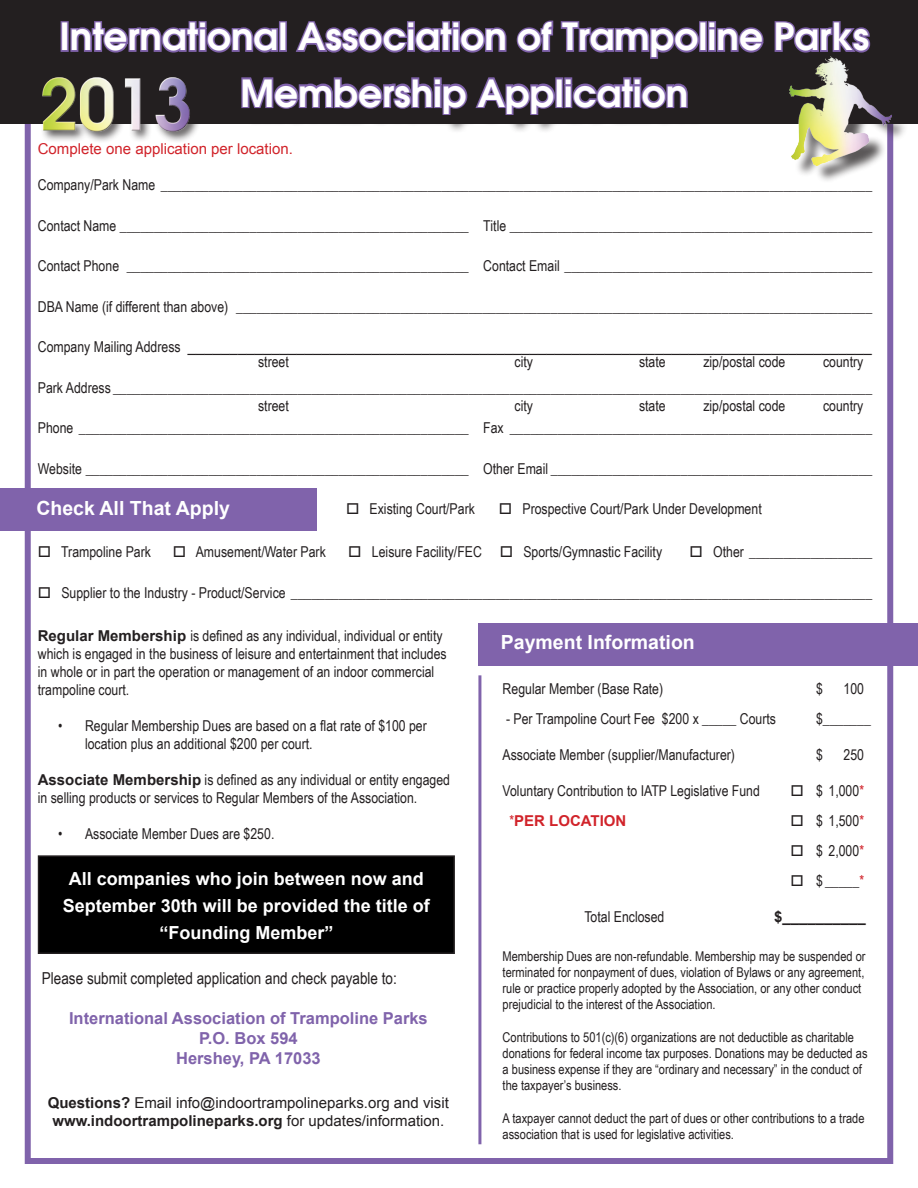
<style>
.page{position:relative;width:918px;height:1188px;background:#fff}
.page>*{position:absolute;margin:0;border:0;box-sizing:border-box;transform-origin:0 0}
.t1{font:600 37.5px "Avant Garde";color:#fff}
.t2{font:700 19.5px "Arial";color:#fff}
.t3{font:700 18px/27px "Arial";color:#fff;text-align:center}
.t4{font:700 16.5px/19.8px "Arial";color:#8063ab;text-align:center}
.t5{font:16.5px "Arial Narrow";color:#231f20}
.t6{font:15px/18px "Arial Narrow";color:#231f20}
.t7{font:15px/18px "Arial";color:#231f20;text-align:center}
.t8{font:15px "Arial";color:#d1232a}
.t9{font:700 15px "Arial";color:#d1232a}
.t10{font:700 15px "Arial";color:#231f20}
.t11{font:13.5px/16.2px "Arial Narrow";color:#231f20}
.s1{font-family:"Arial Narrow"}
.s2{font-family:"Arial";font-weight:700}
.s3{font-weight:700}
.s4{color:#d1232a}
.s5{font-family:"Arial Narrow";font-weight:400}
</style>
<div class="page">
<div style="left:25px;top:98px;width:868px;height:1066px;border:6px solid #8063ab"></div>
<div style="left:0;top:0;width:918px;height:123px;background:#231f20"></div>
<div style="left:40px;top:74px;width:162px;height:69px;background:#231f20;opacity:.75"></div>
<img style="left:32px;top:74px;width:166px;height:69px">
<div style="left:1px;top:488px;width:316px;height:43px;background:#8063ab"></div>
<div style="left:244px;top:80px;width:462px;height:54px;background:#231f20;opacity:.75"></div>
<svg style="left:241px;top:78px;width:448px;height:39px"></svg>
<div style="left:478px;top:623px;width:440px;height:43px;background:#8063ab"></div>
<hr style="left:478px;top:675px;width:3px;height:469px;background:#8063ab">
<div style="left:39px;top:856px;width:415px;height:97px;background:#000"></div>
<div style="left:38px;top:855px;width:417px;height:99px;border:2px solid #231f20"></div>
<div style="left:63px;top:24px;width:825px;height:54px;background:#231f20"></div>
<svg style="left:60px;top:21px;width:227px;height:32px"></svg>
<svg style="left:295px;top:21px;width:212px;height:32px"></svg>
<svg style="left:516px;top:20px;width:248px;height:39px"></svg>
<svg style="left:774px;top:21px;width:97px;height:32px"></svg>
<div style="left:792px;top:60px;width:118px;height:124px;background:#231f20;opacity:.75"></div>
<img style="left:790px;top:56px;width:102px;height:110px">
<h1 class="t1" style="left:59px;top:12px;width:811px">International Association of Trampoline Parks</h1>
<h1 class="t1" style="left:240px;top:68px;width:449px">Membership Application</h1>
<p class="t8" style="left:38px;top:139px;width:257px">Complete one application per location.</p>
<p class="t6" style="left:38px;top:176px;width:836px">Company/Park Name ________________________________________________________________________________________________________</p>
<p class="t6" style="left:38px;top:216px;width:836px">Contact Name ___________________________________________________ Title _____________________________________________________</p>
<p class="t6" style="left:38px;top:257px;width:836px">Contact Phone __________________________________________________ Contact Email _____________________________________________</p>
<p class="t6" style="left:38px;top:297px;width:836px">DBA Name (if different than above) _____________________________________________________________________________________________</p>
<p class="t7" style="left:38px;top:338px;width:836px"><span class="s1">Company Mailing Address</span> __________________________________________________________________________________</p>
<p class="t6" style="left:38px;top:378px;width:836px">Park Address _______________________________________________________________________________________________________________</p>
<p class="t6" style="left:38px;top:419px;width:836px">Phone _________________________________________________________ Fax _____________________________________________________</p>
<p class="t6" style="left:38px;top:459px;width:836px">Website ________________________________________________________ Other Email _______________________________________________</p>
<p class="t6" style="left:258px;top:352px;width:32px">street</p>
<p class="t6" style="left:515px;top:352px;width:20px">city</p>
<p class="t6" style="left:639px;top:352px;width:28px">state</p>
<p class="t6" style="left:703px;top:352px;width:84px">zip/postal code</p>
<p class="t6" style="left:823px;top:352px;width:42px">country</p>
<p class="t6" style="left:258px;top:396px;width:32px">street</p>
<p class="t6" style="left:515px;top:396px;width:20px">city</p>
<p class="t6" style="left:639px;top:396px;width:28px">state</p>
<p class="t6" style="left:703px;top:396px;width:84px">zip/postal code</p>
<p class="t6" style="left:823px;top:396px;width:42px">country</p>
<h2 class="t2" style="left:36px;top:495px;width:195px">Check All That Apply</h2>
<p class="t6" style="left:38px;top:543px;width:115px">□ Trampoline Park</p>
<p class="t6" style="left:173px;top:543px;width:155px">□ Amusement/Water Park</p>
<p class="t6" style="left:348px;top:543px;width:315px">□ Leisure Facility/FEC □ Sports/Gymnastic Facility</p>
<p class="t6" style="left:690px;top:543px;width:184px">□ Other __________________</p>
<p class="t6" style="left:38px;top:583px;width:836px">□ Supplier to the Industry - Product/Service _____________________________________________________________________________________</p>
<p class="t6" style="left:346px;top:499px;width:130px">□ Existing Court/Park</p>
<p class="t6" style="left:499px;top:499px;width:264px">□ Prospective Court/Park Under Development</p>
<p class="t6" style="left:38px;top:627px;width:410px"><span class="s2">Regular Membership</span> is defined as any individual, individual or entity which is engaged in the business of leisure and entertainment that includes in whole or in part the operation or management of an indoor commercial trampoline court.</p>
<p class="t6" style="left:85px;top:717px;width:343px;text-indent:-27px">• Regular Membership Dues are based on a flat rate of $100 per location plus an additional $200 per court.</p>
<p class="t6" style="left:38px;top:771px;width:414px"><span class="s2">Associate Membership</span> is defined as any individual or entity engaged in selling products or services to Regular Members of the Association.</p>
<p class="t6" style="left:58px;top:825px;width:218px">• Associate Member Dues are $250.</p>
<p class="t3" style="left:63px;top:866px;width:369px">All companies who join between now and<br>September 30th will be provided the title of “Founding Member”</p>
<p class="t5" style="left:42px;top:966px;width:356px">Please submit completed application and check payable to:</p>
<p class="t4" style="left:69px;top:1009px;width:360px">International Association of Trampoline Parks<br>P.O. Box 594<br>Hershey, PA 17033</p>
<p class="t7" style="left:48px;top:1093px;width:403px"><span class="s3">Questions?</span> Email info@indoortrampolineparks.org and visit <span class="s3">www.indoortrampolineparks.org</span> for updates/information.</p>
<h2 class="t2" style="left:501px;top:629px;width:195px">Payment Information</h2>
<p class="t6" style="left:503px;top:679px;width:162px">Regular Member (Base Rate)</p>
<p class="t6" style="left:816px;top:679px;width:8px">$</p>
<p class="t6" style="left:844px;top:679px;width:22px">100</p>
<p class="t6" style="left:506px;top:709px;width:272px">- Per Trampoline Court Fee $200 x _____ Courts</p>
<p class="t6" style="left:816px;top:709px;width:56px">$_______</p>
<p class="t6" style="left:503px;top:745px;width:234px">Associate Member (supplier/Manufacturer)</p>
<p class="t6" style="left:816px;top:745px;width:8px">$</p>
<p class="t6" style="left:844px;top:745px;width:22px">250</p>
<p class="t6" style="left:503px;top:781px;width:259px">Voluntary Contribution to IATP Legislative Fund</p>
<p class="t6" style="left:791px;top:781px;width:75px">□ $ 1,000<span class="s4">*</span></p>
<p class="t9" style="left:509px;top:811px;width:119px"><span class="s5">*</span>PER LOCATION</p>
<p class="t6" style="left:791px;top:811px;width:75px">□ $ 1,500<span class="s4">*</span></p>
<p class="t6" style="left:791px;top:841px;width:75px">□ $ 2,000<span class="s4">*</span></p>
<p class="t6" style="left:791px;top:871px;width:75px">□ $ _____<span class="s4">*</span></p>
<p class="t6" style="left:584px;top:907px;width:81px">Total Enclosed</p>
<p class="t10" style="left:774px;top:907px;width:93px">$__________</p>
<p class="t11" style="left:503px;top:947px;width:365px">Membership Dues are non-refundable. Membership may be suspended or terminated for nonpayment of dues, violation of Bylaws or any agreement, rule or practice properly adopted by the Association, or any other conduct prejudicial to the interest of the Association.</p>
<p class="t11" style="left:503px;top:1028px;width:366px">Contributions to 501(c)(6) organizations are not deductible as charitable donations for federal income tax purposes. Donations may be deducted as a business expense if they are “ordinary and necessary” in the conduct of the taxpayer’s business.</p>
<p class="t11" style="left:503px;top:1109px;width:363px">A taxpayer cannot deduct the part of dues or other contributions to a trade association that is used for legislative activities.</p>
</div>
